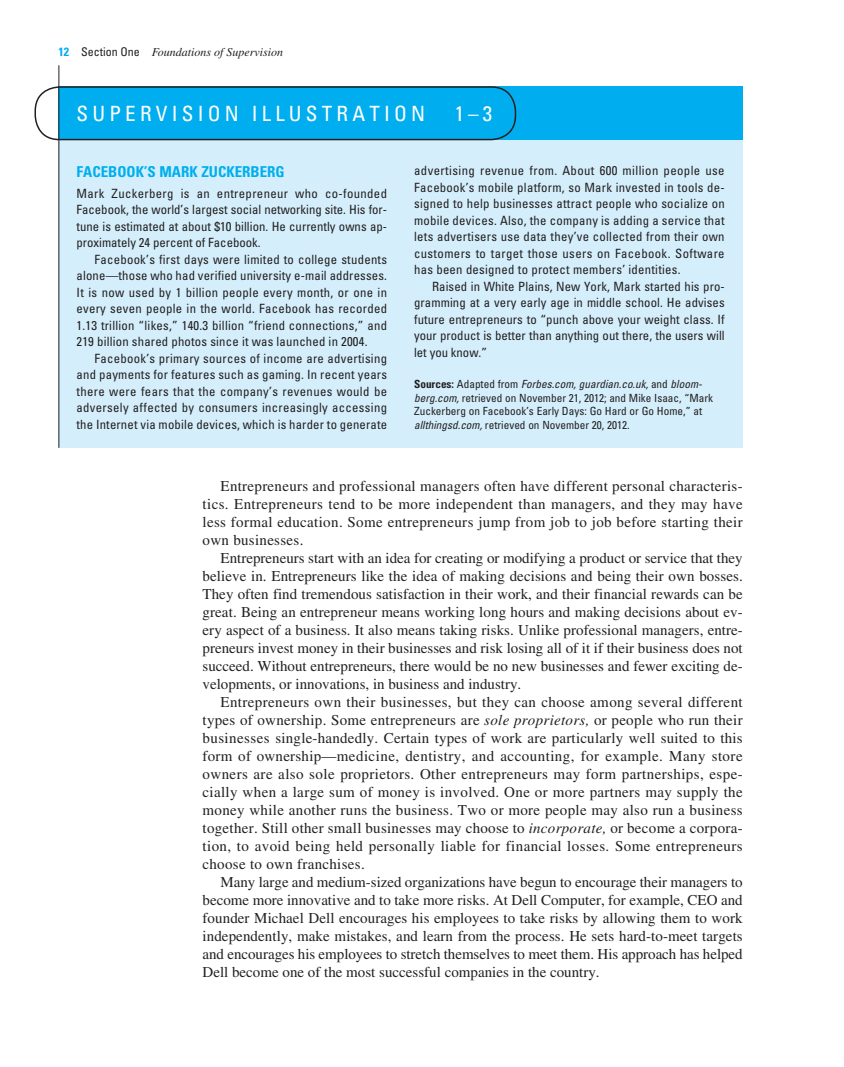
<style>
.page{position:relative;width:844px;height:1067px;background:#fff}
.page>*{position:absolute;margin:0;border:0;box-sizing:border-box;transform-origin:0 0}
.t1{font:condensed 21px "Univers LT Std";letter-spacing:.2em;color:#fff}
.t2{font:15px/18px "Times LT Std";letter-spacing:.02em;color:#231f20;text-align:justify}
.t3{font:700 condensed 15px "Univers LT Std";color:#00aeef}
.t4{font:condensed 12.75px/16.5px "Univers LT Std";letter-spacing:.015em;color:#231f20;text-align:justify}
.t5{font:italic 12px "Times LT Std";color:#231f20}
.t6{font:condensed 11.25px/13.5px "Univers LT Std";color:#231f20}
.s1{font-family:"Univers LT Std";font-weight:700;font-style:normal;font-stretch:condensed;color:#00aeef}
.s2{font-family:"Univers LT Std";font-style:normal;font-stretch:condensed}
.s3{font-weight:700}
.s4{font-style:italic}
</style>
<div class="page">
<div style="left:58px;top:86px;width:684px;height:54px;background:#00aeef"></div>
<div style="left:58px;top:140px;width:684px;height:308px;background:#d4effb"></div>
<hr style="left:58px;top:65px;width:1px;height:383px;background:#231f20">
<div style="left:34px;top:86px;width:482px;height:54px;border:2px solid #231f20;border-radius:24px"></div>
<p class="t5" style="left:58px;top:47px;width:226px"><span class="s1">12</span> <span class="s2">Section One</span> Foundations of Supervision</p>
<h1 class="t1" style="left:76px;top:105px;width:350px">SUPERVISION ILLUSTRATION</h1>
<h1 class="t1" style="left:455px;top:105px;width:39px">1–3</h1>
<p class="t3" style="left:76px;top:165px;width:210px">FACEBOOK’S MARK ZUCKERBERG</p>
<p class="t4" style="left:76px;top:186px;width:312px">Mark Zuckerberg is an entrepreneur who co-founded Facebook, the world’s largest social networking site. His for&shy;tune is estimated at about $10 billion. He currently owns ap&shy;proximately 24 percent of Facebook.</p>
<p class="t4" style="left:76px;top:252px;width:312px;text-indent:18px">Facebook’s first days were limited to college students alone—those who had verified university e-mail addresses.<br>It is now used by 1 billion people every month, or one in every seven people in the world. Facebook has recorded 1.13 trillion “likes,” 140.3 billion “friend connections,” and 219 billion shared photos since it was launched in 2004.</p>
<p class="t4" style="left:76px;top:351px;width:312px;text-indent:18px">Facebook’s primary sources of income are advertising and payments for features such as gaming. In recent years there were fears that the company’s revenues would be adversely affected by consumers increasingly accessing the Internet via mobile devices, which is harder to generate</p>
<p class="t4" style="left:414px;top:163px;width:312px">advertising revenue from. About 600 million people use Facebook’s mobile platform, so Mark invested in tools de&shy;signed to help businesses attract people who socialize on mobile devices. Also, the company is adding a service that lets advertisers use data they’ve collected from their own customers to target those users on Facebook. Software has been designed to protect members’ identities.</p>
<p class="t4" style="left:414px;top:278px;width:312px;text-indent:18px">Raised in White Plains, New York, Mark started his pro&shy;gramming at a very early age in middle school. He advises future entrepreneurs to “punch above your weight class. If your product is better than anything out there, the users will let you know.”</p>
<p class="t6" style="left:414px;top:378px;width:300px"><span class="s3">Sources:</span> Adapted from <span class="s4">Forbes.com, guardian.co.uk,</span> and <span class="s4">bloom&shy;berg.com,</span> retrieved on November 21, 2012; and Mike Isaac, “Mark Zuckerberg on Facebook’s Early Days: Go Hard or Go Home,” at <span class="s4">allthingsd.com,</span> retrieved on November 20, 2012.</p>
<p class="t2" style="left:202px;top:478px;width:542px;text-indent:18px">Entrepreneurs and professional managers often have different personal characteris&shy;tics. Entrepreneurs tend to be more independent than managers, and they may have less formal education. Some entrepreneurs jump from job to job before starting their own businesses.</p>
<p class="t2" style="left:202px;top:550px;width:542px;text-indent:18px">Entrepreneurs start with an idea for creating or modifying a product or service that they believe in. Entrepreneurs like the idea of making decisions and being their own bosses.<br>They often find tremendous satisfaction in their work, and their financial rewards can be great. Being an entrepreneur means working long hours and making decisions about ev&shy;ery aspect of a business. It also means taking risks. Unlike professional managers, entre&shy;preneurs invest money in their businesses and risk losing all of it if their business does not succeed. Without entrepreneurs, there would be no new businesses and fewer exciting de&shy;velopments, or innovations, in business and industry.</p>
<p class="t2" style="left:202px;top:694px;width:542px;text-indent:18px">Entrepreneurs own their businesses, but they can choose among several different types of ownership. Some entrepreneurs are <span class="s4">sole proprietors,</span> or people who run their businesses single-handedly. Certain types of work are particularly well suited to this form of ownership—medicine, dentistry, and accounting, for example. Many store owners are also sole proprietors. Other entrepreneurs may form partnerships, espe&shy;cially when a large sum of money is involved. One or more partners may supply the money while another runs the business. Two or more people may also run a business together. Still other small businesses may choose to <span class="s4">incorporate,</span> or become a corpora&shy;tion, to avoid being held personally liable for financial losses. Some entrepreneurs choose to own franchises.</p>
<p class="t2" style="left:202px;top:874px;width:542px;text-indent:18px">Many large and medium-sized organizations have begun to encourage their managers to become more innovative and to take more risks. At Dell Computer, for example, CEO and founder Michael Dell encourages his employees to take risks by allowing them to work independently, make mistakes, and learn from the process. He sets hard-to-meet targets and encourages his employees to stretch themselves to meet them. His approach has helped Dell become one of the most successful companies in the country.</p>
</div>
